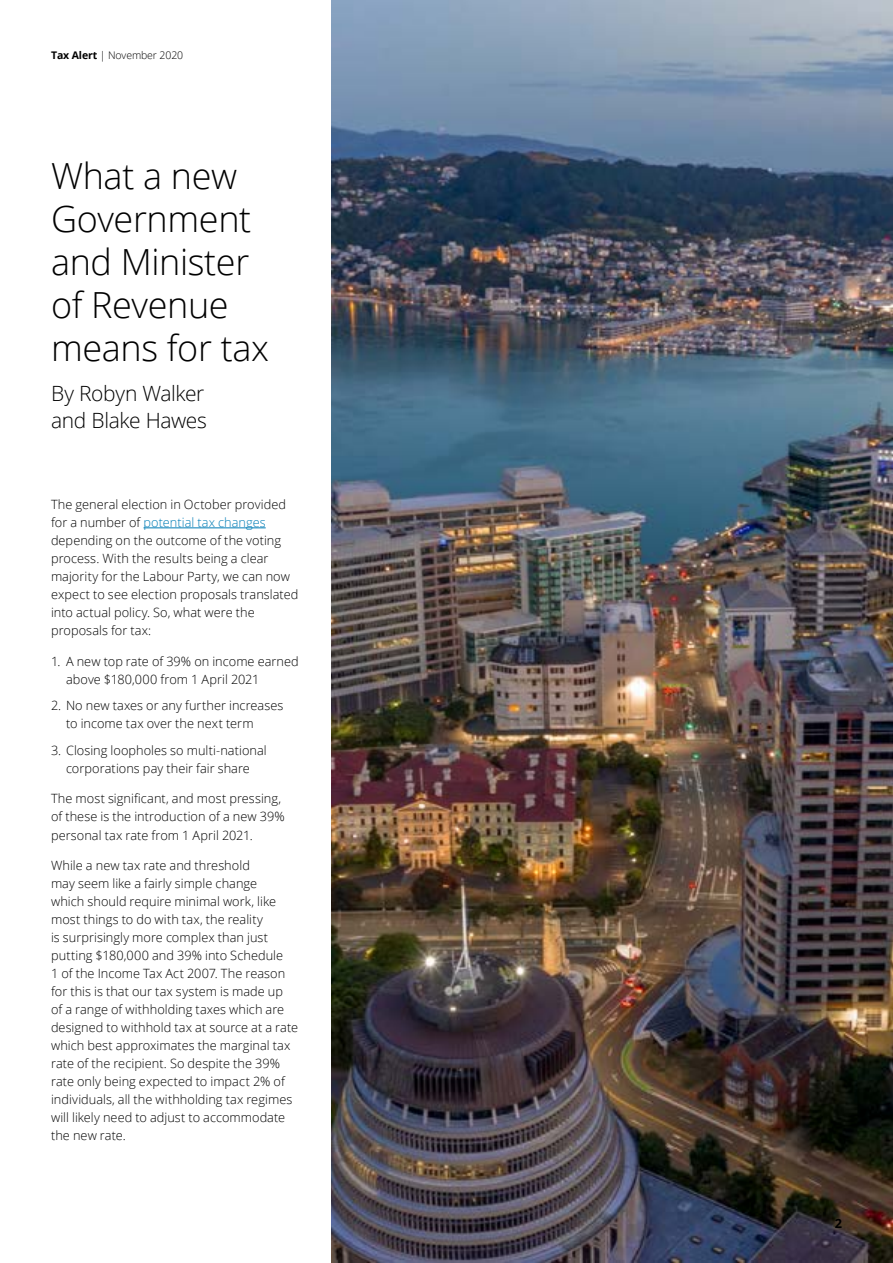
<style>
.page{position:relative;width:893px;height:1263px;background:#fff}
.page>*{position:absolute;margin:0;border:0;box-sizing:border-box;transform-origin:0 0}
.t1{font:300 36px/43.2px "Open Sans";letter-spacing:-.01em;color:#000}
.t2{font:300 21px/27px "Open Sans";letter-spacing:-.015em;color:#000}
.t3{font:300 12.75px/18px "Open Sans";letter-spacing:.005em;color:#000}
.t4{font:700 12.75px "Open Sans";color:#000}
.t5{font:300 10.5px "Open Sans";letter-spacing:-.01em;color:#000}
.s1{font-weight:700}
.s2{color:#007db6}
</style>
<div class="page">
<img style="left:332px;top:0;width:561px;height:1263px">
<hr style="left:144px;top:527px;width:122px;height:1px;background:#007db6">
<p class="t5" style="left:51px;top:48px;width:134px"><span class="s1">Tax Alert</span> | November 2020</p>
<h1 class="t1" style="left:51px;top:153px;width:220px">What a new<br>Government and Minister of Revenue means for tax</h1>
<h2 class="t2" style="left:51px;top:380px;width:158px">By Robyn Walker and Blake Hawes</h2>
<p class="t3" style="left:51px;top:495px;width:249px">The general election in October provided for a number of <span class="s2">potential tax changes </span>depending on the outcome of the voting process. With the results being a clear majority for the Labour Party, we can now expect to see election proposals translated into actual policy. So, what were the proposals for tax:</p>
<p class="t3" style="left:66px;top:652px;width:234px;text-indent:-15px">1. A new top rate of 39% on income earned above $180,000 from 1 April 2021</p>
<p class="t3" style="left:66px;top:696px;width:219px;text-indent:-15px">2. No new taxes or any further increases to income tax over the next term</p>
<p class="t3" style="left:51px;top:741px;width:217px;text-align:center">3. Closing loopholes so multi-national corporations pay their fair share</p>
<p class="t3" style="left:51px;top:789px;width:235px">The most significant, and most pressing, of these is the introduction of a new 39% personal tax rate from 1 April 2021.</p>
<p class="t3" style="left:51px;top:856px;width:249px">While a new tax rate and threshold<br>may seem like a fairly simple change<br>which should require minimal work, like most things to do with tax, the reality<br>is surprisingly more complex than just putting $180,000 and 39% into Schedule<br>1 of the Income Tax Act 2007. The reason for this is that our tax system is made up<br>of a range of withholding taxes which are designed to withhold tax at source at a rate which best approximates the marginal tax rate of the recipient. So despite the 39% rate only being expected to impact 2% of individuals, all the withholding tax regimes will likely need to adjust to accommodate the new rate.</p>
<p class="t4" style="left:835px;top:1214px;width:9px">2</p>
</div>
